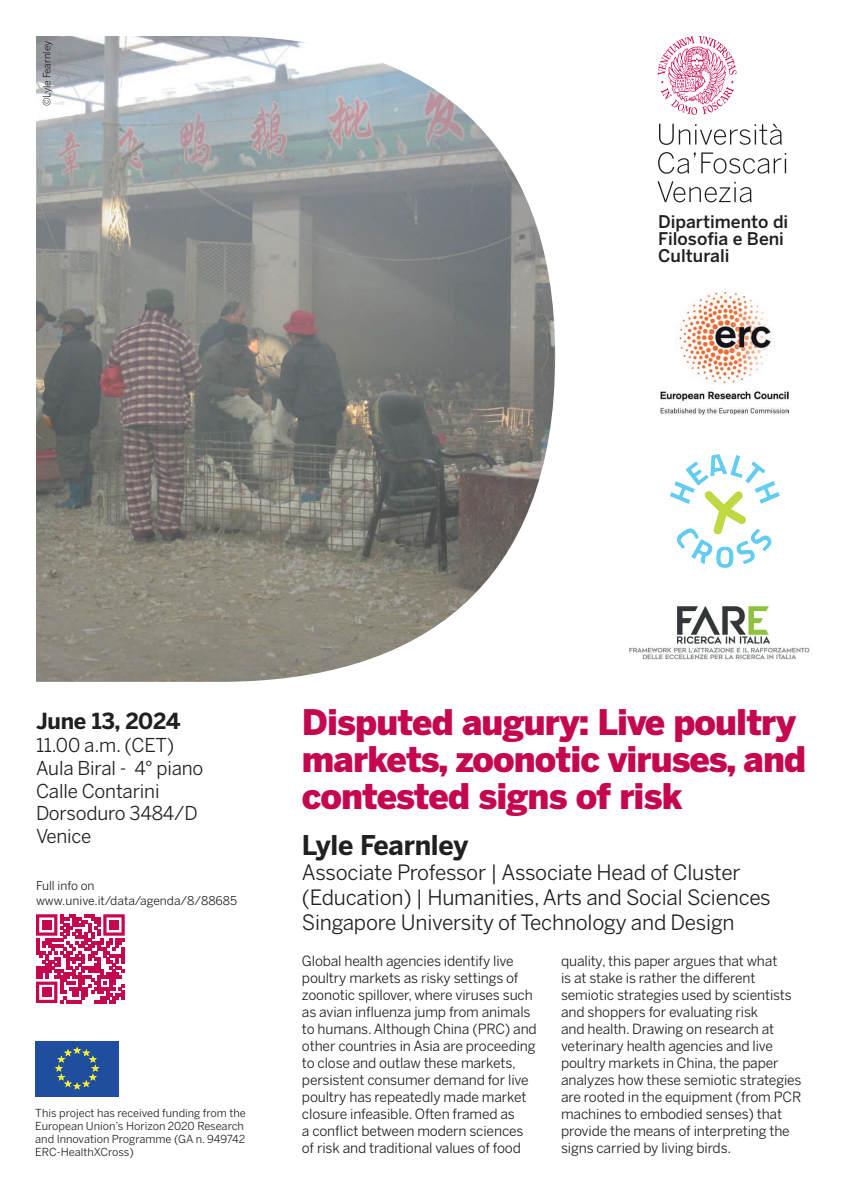
<style>
.page{position:relative;width:842px;height:1191px;background:#fff}
.page>*{position:absolute;margin:0;border:0;box-sizing:border-box;transform-origin:0 0}
.t1{font:900 35px/37px "Benton Sans";letter-spacing:-.025em;color:#c50750}
.t2{font:700 27px "Benton Sans";letter-spacing:-.01em;color:#231f20}
.t3{font:700 22px "Benton Sans";letter-spacing:-.015em;color:#231f20}
.t4{font:21px/25px "Benton Sans";letter-spacing:-.01em;color:#231f20}
.t5{font:19px/22.8px "Benton Sans";letter-spacing:-.01em;color:#231f20}
.t6{font:500 17.4px/17.4px "Benton Sans";color:#231f20}
.t7{font:14px/17px "Benton Sans";letter-spacing:-.01em;color:#231f20}
.t8{font:12px/14.4px "Benton Sans";color:#231f20}
.t9{font:11px/13px "Benton Sans";color:#231f20}
.t10{font:10px "Benton Sans";letter-spacing:-.01em;color:#231f20}
</style>
<div class="page">
<img style="left:36px;top:36px;width:519px;height:646px">
<img style="left:661px;top:292px;width:128px;height:123px">
<div style="left:35px;top:1040px;width:84px;height:56px;background:#1f4e9f"></div>
<svg style="left:55px;top:1046px;width:44px;height:43px"></svg>
<img style="left:670px;top:455px;width:110px;height:112px">
<svg style="left:659px;top:124px;width:123px;height:21px"></svg>
<svg style="left:658px;top:152px;width:128px;height:22px"></svg>
<svg style="left:657px;top:181px;width:95px;height:21px"></svg>
<svg style="left:658px;top:36px;width:78px;height:79px"></svg>
<img style="left:629px;top:606px;width:181px;height:54px">
<svg style="left:36px;top:914px;width:89px;height:89px"></svg>
<div style="left:42px;top:920px;width:9px;height:9px;background:#c50750"></div>
<div style="left:109px;top:920px;width:10px;height:9px;background:#c50750"></div>
<div style="left:42px;top:987px;width:9px;height:10px;background:#c50750"></div>
<p class="t10" style="left:41px;top:106px;width:67px;rotate:-90deg">©Lyle Fearnley</p>
<p class="t6" style="left:658px;top:212px;width:132px">Dipartimento di<br>Filosofia e Beni<br>Culturali</p>
<h3 class="t3" style="left:36px;top:708px;width:146px">June 13, 2024</h3>
<h3 class="t5" style="left:36px;top:733px;width:169px">11.00 a.m. (CET)<br>Aula Biral - 4° piano<br>Calle Contarini<br>Dorsoduro 3484/D<br>Venice</h3>
<p class="t8" style="left:36px;top:878px;width:203px">Full info on www.unive.it/data/agenda/8/88685</p>
<p class="t9" style="left:35px;top:1106px;width:212px">This project has received funding from the European Union’s Horizon 2020 Research and Innovation Programme (GA n. 949742<br>ERC-HealthXCross)</p>
<h1 class="t1" style="left:302px;top:703px;width:506px">Disputed augury: Live poultry markets, zoonotic viruses, and contested signs of risk</h1>
<h2 class="t2" style="left:302px;top:829px;width:168px">Lyle Fearnley</h2>
<h3 class="t4" style="left:302px;top:859px;width:470px">Associate Professor | Associate Head of Cluster (Education) | Humanities, Arts and Social Sciences<br>Singapore University of Technology and Design</h3>
<p class="t7" style="left:302px;top:952px;width:236px">Global health agencies identify live poultry markets as risky settings of zoonotic spillover, where viruses such as avian influenza jump from animals to humans. Although China (PRC) and other countries in Asia are proceeding to close and outlaw these markets, persistent consumer demand for live poultry has repeatedly made market closure infeasible. Often framed as<br>a conflict between modern sciences of risk and traditional values of food</p>
<p class="t7" style="left:561px;top:952px;width:242px">quality, this paper argues that what<br>is at stake is rather the different semiotic strategies used by scientists and shoppers for evaluating risk<br>and health. Drawing on research at veterinary health agencies and live poultry markets in China, the paper analyzes how these semiotic strategies are rooted in the equipment (from PCR machines to embodied senses) that provide the means of interpreting the signs carried by living birds.</p>
</div>
